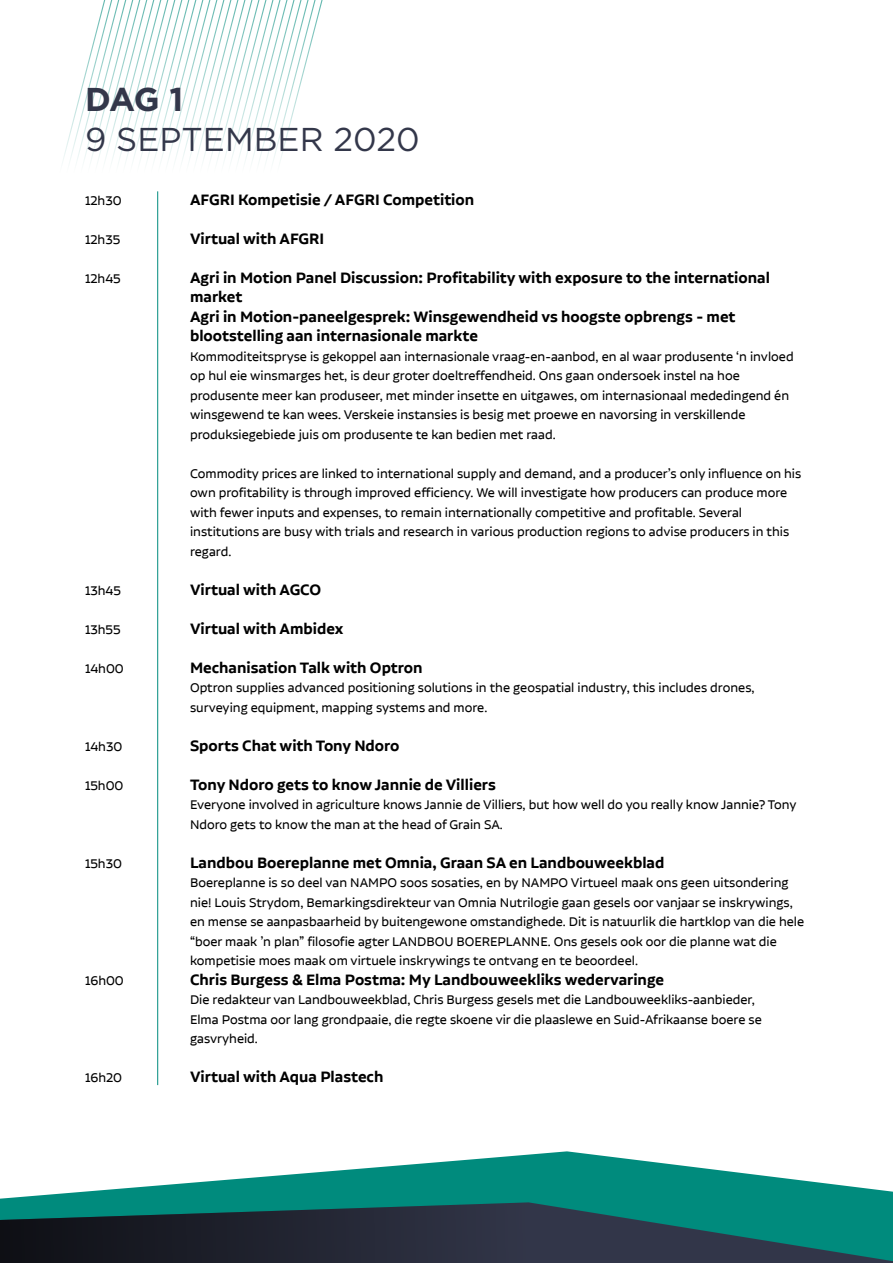
<style>
.page{position:relative;width:893px;height:1263px;background:#fff}
.page>*{position:absolute;margin:0;border:0;box-sizing:border-box;transform-origin:0 0}
.t1{font:33px "Gotham";color:#33374a}
.t2{font:700 33px "Gotham";color:#33374a}
.t3{font:600 18px/19.5px "Alvar Essential";color:#000}
.t4{font:15px/19.5px "Alvar Essential";color:#000}
</style>
<div class="page">
<svg style="left:62px;top:0;width:261px;height:296px"></svg>
<hr style="left:157px;top:191px;width:1px;height:894px;background:#008b7d">
<svg style="left:0;top:1151px;width:893px;height:51px;fill:#008b7d"></svg>
<svg style="left:0;top:1202px;width:893px;height:61px;background:#1b454b"></svg>
<h1 class="t2" style="left:85px;top:78px;width:100px">DAG 1</h1>
<h1 class="t1" style="left:85px;top:118px;width:336px">9 SEPTEMBER 2020</h1>
<p class="t4" style="left:85px;top:190px;width:38px">12h30</p>
<p class="t3" style="left:190px;top:189px;width:286px">AFGRI Kompetisie / AFGRI Competition</p>
<p class="t4" style="left:85px;top:229px;width:37px">12h35</p>
<p class="t3" style="left:190px;top:228px;width:136px">Virtual with AFGRI</p>
<p class="t4" style="left:85px;top:268px;width:37px">12h45</p>
<p class="t3" style="left:190px;top:267px;width:581px">Agri in Motion Panel Discussion: Profitability with exposure to the international market<br>Agri in Motion-paneelgesprek: Winsgewendheid vs hoogste opbrengs - met blootstelling aan internasionale markte</p>
<p class="t4" style="left:190px;top:346px;width:605px">Kommoditeitspryse is gekoppel aan internasionale vraag-en-aanbod, en al waar produsente ‘n invloed op hul eie winsmarges het, is deur groter doeltreffendheid. Ons gaan ondersoek instel na hoe produsente meer kan produseer, met minder insette en uitgawes, om internasionaal mededingend én winsgewend te kan wees. Verskeie instansies is besig met proewe en navorsing in verskillende produksiegebiede juis om produsente te kan bedien met raad.</p>
<p class="t4" style="left:190px;top:463px;width:613px">Commodity prices are linked to international supply and demand, and a producer’s only influence on his own profitability is through improved efficiency. We will investigate how producers can produce more with fewer inputs and expenses, to remain internationally competitive and profitable. Several institutions are busy with trials and research in various production regions to advise producers in this regard.</p>
<p class="t4" style="left:85px;top:580px;width:37px">13h45</p>
<p class="t3" style="left:190px;top:579px;width:133px">Virtual with AGCO</p>
<p class="t4" style="left:85px;top:619px;width:37px">13h55</p>
<p class="t3" style="left:190px;top:618px;width:155px">Virtual with Ambidex</p>
<p class="t4" style="left:85px;top:658px;width:40px">14h00</p>
<p class="t3" style="left:190px;top:657px;width:234px">Mechanisation Talk with Optron</p>
<p class="t4" style="left:190px;top:678px;width:566px">Optron supplies advanced positioning solutions in the geospatial industry, this includes drones, surveying equipment, mapping systems and more.</p>
<p class="t4" style="left:85px;top:736px;width:39px">14h30</p>
<p class="t3" style="left:190px;top:735px;width:211px">Sports Chat with Tony Ndoro</p>
<p class="t4" style="left:85px;top:775px;width:40px">15h00</p>
<p class="t3" style="left:190px;top:774px;width:307px">Tony Ndoro gets to know Jannie de Villiers</p>
<p class="t4" style="left:190px;top:795px;width:608px">Everyone involved in agriculture knows Jannie de Villiers, but how well do you really know Jannie? Tony<br>Ndoro gets to know the man at the head of Grain SA.</p>
<p class="t4" style="left:85px;top:853px;width:39px">15h30</p>
<p class="t3" style="left:190px;top:852px;width:476px">Landbou Boereplanne met Omnia, Graan SA en Landbouweekblad</p>
<p class="t4" style="left:190px;top:873px;width:616px">Boereplanne is so deel van NAMPO soos sosaties, en by NAMPO Virtueel maak ons geen uitsondering nie! Louis Strydom, Bemarkingsdirekteur van Omnia Nutrilogie gaan gesels oor vanjaar se inskrywings, en mense se aanpasbaarheid by buitengewone omstandighede. Dit is natuurlik die hartklop van die hele “boer maak ’n plan” filosofie agter LANDBOU BOEREPLANNE. Ons gesels ook oor die planne wat die kompetisie moes maak om virtuele inskrywings te ontvang en te beoordeel.</p>
<p class="t4" style="left:85px;top:970px;width:40px">16h00</p>
<p class="t3" style="left:190px;top:969px;width:476px">Chris Burgess &amp; Elma Postma: My Landbouweekliks wedervaringe</p>
<p class="t4" style="left:190px;top:990px;width:573px">Die redakteur van Landbouweekblad, Chris Burgess gesels met die Landbouweekliks-aanbieder,<br>Elma Postma oor lang grondpaaie, die regte skoene vir die plaaslewe en Suid-Afrikaanse boere se gasvryheid.</p>
<p class="t4" style="left:85px;top:1068px;width:39px">16h20</p>
<p class="t3" style="left:190px;top:1067px;width:195px">Virtual with Aqua Plastech</p>
</div>
